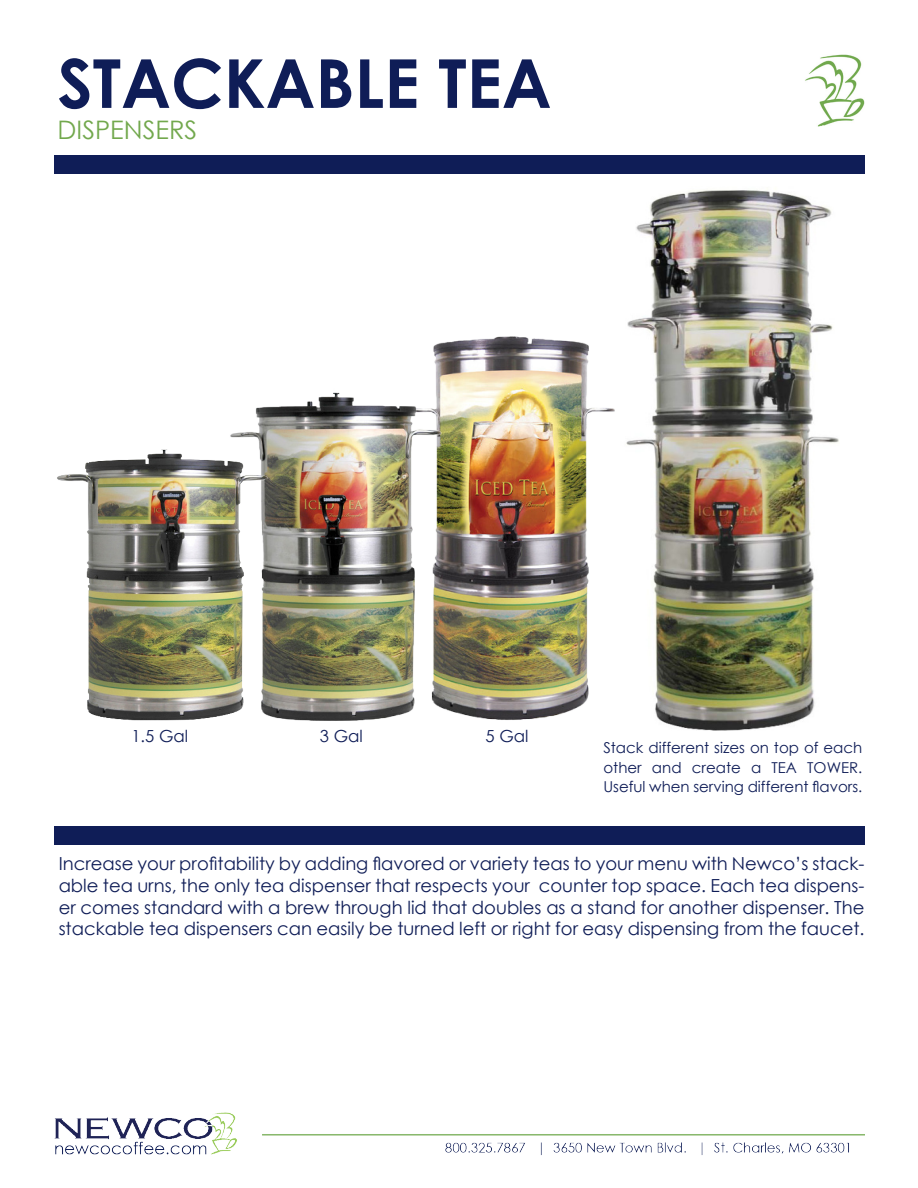
<style>
.page{position:relative;width:918px;height:1188px;background:#fff}
.page>*{position:absolute;margin:0;border:0;box-sizing:border-box;transform-origin:0 0}
.t1{font:700 67.5px "Century Gothic";color:#0f1d57}
.t2{font:25.5px "Century Gothic";color:#72a84d}
.t3{font:18px/21.6px "Century Gothic";color:#0f1d57;text-align:justify}
.t4{font:16.65px "Century Gothic";color:#0f1d57}
.t5{font:15px/19.5px "Century Gothic";color:#0f1d57;text-align:justify}
</style>
<div class="page">
<img style="left:55px;top:1113px;width:810px;height:42px">
<img style="left:805px;top:54px;width:60px;height:73px">
<div style="left:55px;top:155px;width:810px;height:19px;background:#0f1d57"></div>
<div style="left:55px;top:826px;width:810px;height:19px;background:#0f1d57"></div>
<img style="left:433px;top:336px;width:182px;height:384px">
<img style="left:230px;top:383px;width:212px;height:338px">
<img style="left:57px;top:441px;width:215px;height:280px">
<img style="left:626px;top:190px;width:213px;height:540px">
<p class="t1" style="left:58px;top:32px;width:496px">STACKABLE TEA</p>
<p class="t2" style="left:58px;top:112px;width:141px">DISPENSERS</p>
<p class="t4" style="left:131px;top:725px;width:58px">1.5 Gal</p>
<p class="t4" style="left:320px;top:725px;width:44px">3 Gal</p>
<p class="t4" style="left:486px;top:725px;width:44px">5 Gal</p>
<p class="t5" style="left:603px;top:738px;width:260px">Stack different sizes on top of each other and create a TEA TOWER.<br>Useful when serving different flavors.</p>
<p class="t3" style="left:59px;top:853px;width:807px">Increase your profitability by adding flavored or variety teas to your menu with Newco’s stack&shy;able tea urns, the only tea dispenser that respects your counter top space. Each tea dispens&shy;er comes standard with a brew through lid that doubles as a stand for another dispenser. The stackable tea dispensers can easily be turned left or right for easy dispensing from the faucet.</p>
</div>
